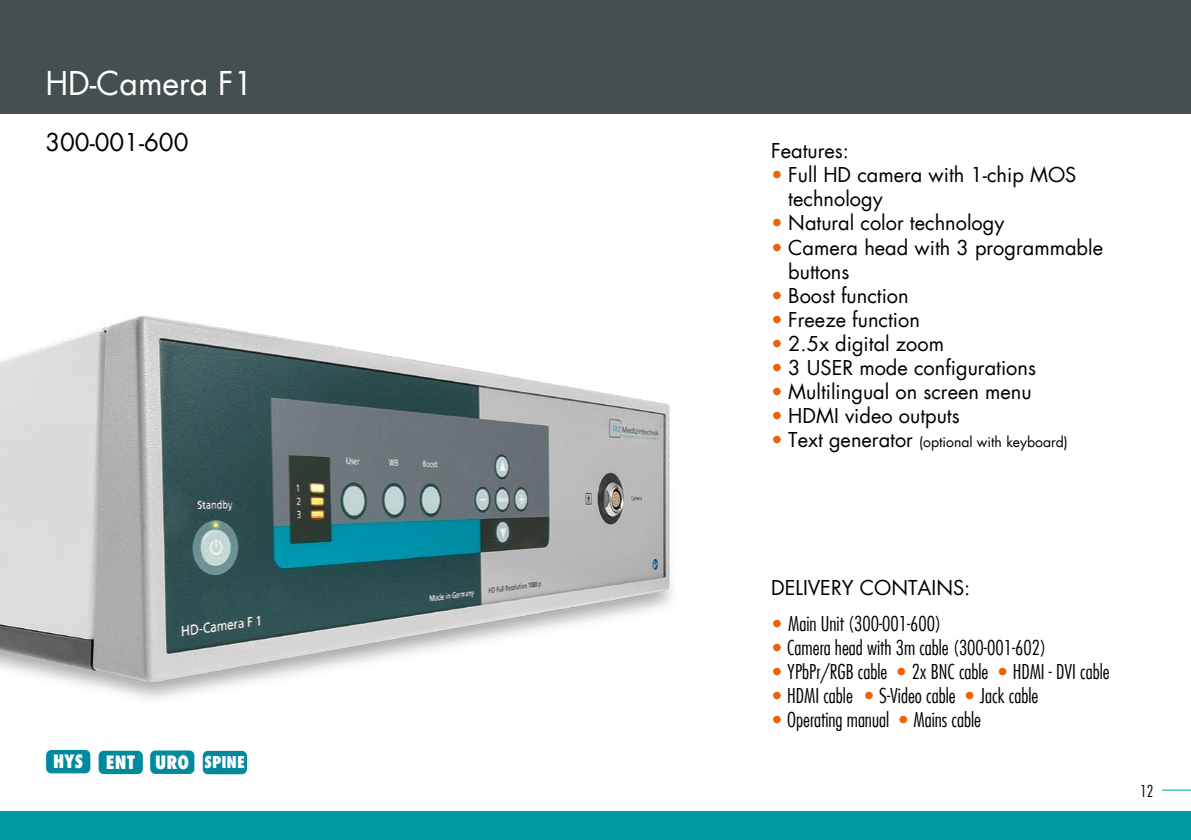
<style>
.page{position:relative;width:1191px;height:840px;background:#fff}
.page>*{position:absolute;margin:0;border:0;box-sizing:border-box;transform-origin:0 0}
.t1{font:32px "Futura LT";color:#fff}
.t2{font:24px "Futura LT";color:#000}
.t3{font:20px/24px "Futura LT";color:#000}
.t4{font:300 condensed 20px "Futura LT";color:#000}
.t5{font:800 condensed 18px "Futura LT";color:#fff}
.t6{font:300 condensed 16px "Futura LT";color:#000}
.t7{font:14px "Futura LT";color:#000}
.s1{font-size:16px}
.s2{color:#eb6209}
.s3{font-size:20px;color:#eb6209}
.s4{font-size:20px}
.s5{font-weight:400;font-stretch:normal;color:#eb6209}
</style>
<div class="page">
<div style="left:0;top:0;width:1191px;height:113px;background:#444f50"></div>
<div style="left:0;top:811px;width:1191px;height:28px;background:#009ba4"></div>
<div style="left:150px;top:749px;width:45px;height:25px;background:#008a9d;border-radius:6px"></div>
<div style="left:149px;top:749px;width:46px;height:25px;border:1px solid #fff;border-radius:6px"></div>
<div style="left:46px;top:749px;width:45px;height:24px;background:#008a9d;border-radius:6px"></div>
<div style="left:45px;top:748px;width:46px;height:25px;border:1px solid #fff;border-radius:6px"></div>
<div style="left:98px;top:749px;width:45px;height:25px;background:#008a9d;border-radius:6px"></div>
<div style="left:98px;top:749px;width:46px;height:25px;border:1px solid #fff;border-radius:6px"></div>
<div style="left:202px;top:749px;width:45px;height:25px;background:#008a9d;border-radius:6px"></div>
<div style="left:202px;top:749px;width:46px;height:25px;border:1px solid #fff;border-radius:6px"></div>
<img style="left:0;top:315px;width:672px;height:384px">
<svg style="left:1162px;top:789px;width:29px;height:1px"></svg>
<h1 class="t1" style="left:45px;top:63px;width:209px">HD-Camera F1</h1>
<p class="t2" style="left:45px;top:127px;width:145px">300-001-600</p>
<p class="t5" style="left:53px;top:749px;width:32px">HYS</p>
<p class="t5" style="left:106px;top:750px;width:141px">ENT URO <span class="s1">SPINE</span></p>
<p class="t3" style="left:771px;top:139px;width:79px">Features:</p>
<p class="t3" style="left:788px;top:163px;width:290px;text-indent:-17px"><span class="s2">•</span> Full HD camera with 1-chip MOS technology</p>
<p class="t3" style="left:771px;top:211px;width:234px"><span class="s2">•</span> Natural color technology</p>
<p class="t3" style="left:788px;top:235px;width:316px;text-indent:-17px"><span class="s2">•</span> Camera head with 3 programmable buttons</p>
<p class="t3" style="left:771px;top:283px;width:139px"><span class="s2">•</span> Boost function</p>
<p class="t3" style="left:771px;top:307px;width:150px"><span class="s2">•</span> Freeze function</p>
<p class="t3" style="left:771px;top:331px;width:174px"><span class="s2">•</span> 2.5x digital zoom</p>
<p class="t3" style="left:771px;top:355px;width:266px"><span class="s2">•</span> 3 USER mode configurations</p>
<p class="t3" style="left:771px;top:379px;width:262px"><span class="s2">•</span> Multilingual on screen menu</p>
<p class="t3" style="left:771px;top:403px;width:190px"><span class="s2">•</span> HDMI video outputs</p>
<p class="t7" style="left:771px;top:432px;width:298px"><span class="s3">•</span> <span class="s4">Text generator</span> (optional with keyboard)</p>
<p class="t3" style="left:771px;top:575px;width:200px">DELIVERY CONTAINS:</p>
<p class="t4" style="left:771px;top:611px;width:171px"><span class="s5">•</span> Main Unit (300-001-600)</p>
<p class="t4" style="left:771px;top:635px;width:276px"><span class="s5">•</span> Camera head with 3m cable (300-001-602)</p>
<p class="t4" style="left:771px;top:659px;width:340px"><span class="s5">•</span> YPbPr/RGB cable <span class="s5">•</span> 2x BNC cable <span class="s5">•</span> HDMI - DVI cable</p>
<p class="t4" style="left:771px;top:683px;width:269px"><span class="s5">•</span> HDMI cable <span class="s5">•</span> S-Video cable <span class="s5">•</span> Jack cable</p>
<p class="t4" style="left:771px;top:707px;width:211px"><span class="s5">•</span> Operating manual <span class="s5">•</span> Mains cable</p>
<p class="t6" style="left:1140px;top:780px;width:15px">12</p>
</div>
